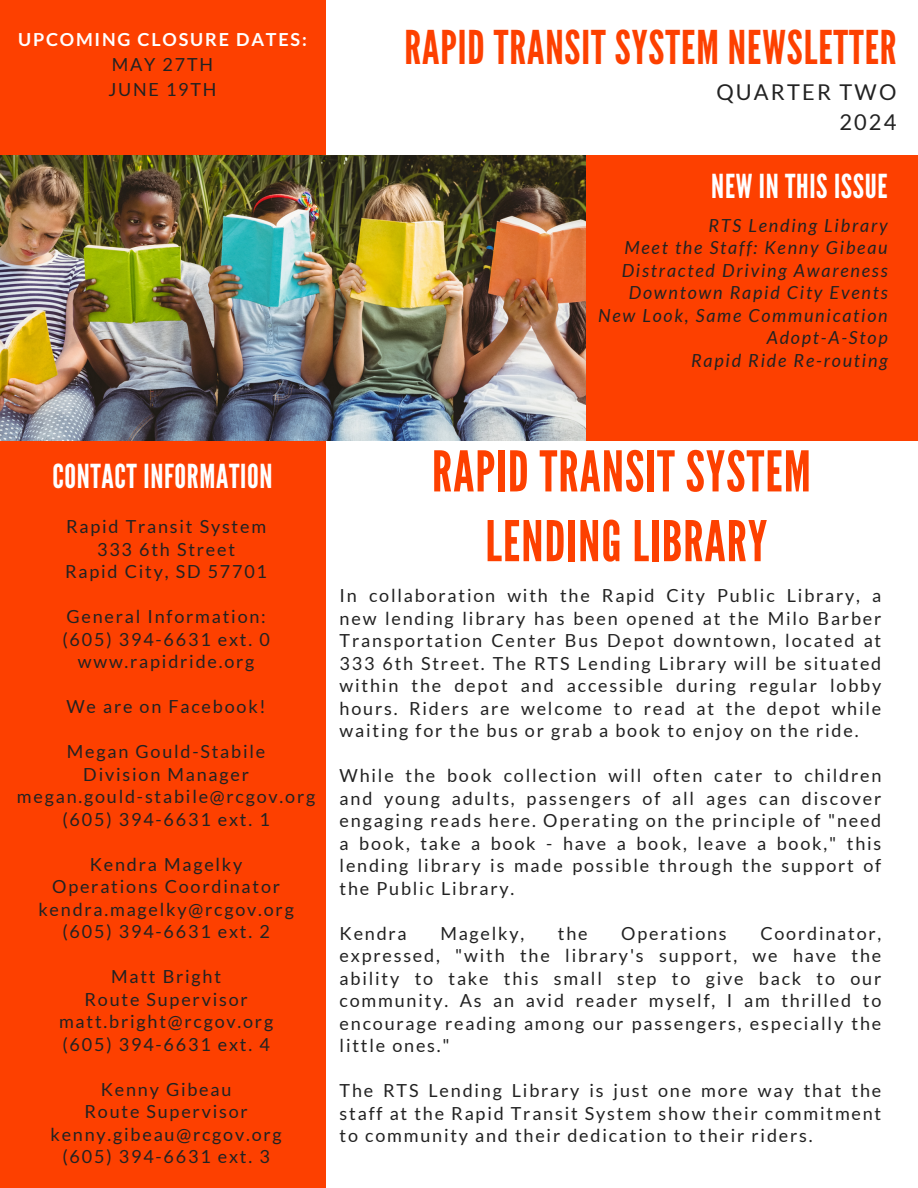
<style>
.page{position:relative;width:918px;height:1188px;background:#fff}
.page>*{position:absolute;margin:0;border:0;box-sizing:border-box;transform-origin:0 0}
.t1{font:55.95px/69.8px "League Gothic";letter-spacing:.02em;color:#fd4000;text-align:center}
.t2{font:46.5px "League Gothic";letter-spacing:.02em;color:#fd4000}
.t3{font:33px "League Gothic";letter-spacing:.02em;color:#fff}
.t4{font:21.75px/29.7px "Lato";letter-spacing:.1em;color:#222;text-align:right}
.t5{font:18px/22.5px "Lato";letter-spacing:.1em;color:#222;text-align:justify}
.t6{font:italic 18px "Lato";letter-spacing:.1em;color:#222}
.t7{font:700 18px/24.8px "Lato";letter-spacing:.1em;color:#fff;text-align:center}
.s1{font-weight:400;color:#222}
</style>
<div class="page">
<div style="left:0;top:0;width:326px;height:1188px;background:#fd4000"></div>
<img style="left:0;top:155px;width:586px;height:285px">
<div style="left:586px;top:155px;width:332px;height:285px;background:#fd4000"></div>
<h3 class="t7" style="left:18px;top:27px;width:290px">UPCOMING CLOSURE DATES:<br><span class="s1">MAY 27TH<br>JUNE 19TH</span></h3>
<p class="t2" style="left:404px;top:21px;width:494px">RAPID TRANSIT SYSTEM NEWSLETTER</p>
<h5 class="t4" style="left:716px;top:77px;width:182px">QUARTER TWO<br>2024</h5>
<p class="t3" style="left:711px;top:167px;width:178px">NEW IN THIS ISSUE</p>
<p class="t6" style="left:708px;top:214px;width:181px">RTS Lending Library</p>
<p class="t6" style="left:625px;top:236px;width:265px">Meet the Staff: Kenny Gibeau</p>
<p class="t6" style="left:622px;top:259px;width:268px">Distracted Driving Awareness</p>
<p class="t6" style="left:629px;top:281px;width:260px">Downtown Rapid City Events</p>
<h1 class="t6" style="left:598px;top:304px;width:291px">New Look, Same Communication</h1>
<p class="t6" style="left:767px;top:326px;width:122px">Adopt-A-Stop</p>
<p class="t6" style="left:691px;top:349px;width:198px">Rapid Ride Re-routing</p>
<p class="t3" style="left:52px;top:458px;width:222px">CONTACT INFORMATION</p>
<p class="t5" style="left:66px;top:515px;width:202px">Rapid Transit System</p>
<p class="t5" style="left:97px;top:537px;width:139px">333 6th Street</p>
<p class="t5" style="left:65px;top:560px;width:203px">Rapid City, SD 57701</p>
<p class="t5" style="left:66px;top:605px;width:201px">General Information:</p>
<p class="t5" style="left:62px;top:627px;width:209px">(605) 394-6631 ext. 0</p>
<p class="t5" style="left:78px;top:650px;width:178px">www.rapidride.org</p>
<p class="t5" style="left:67px;top:695px;width:201px">We are on Facebook!</p>
<p class="t5" style="left:67px;top:740px;width:200px">Megan Gould-Stabile</p>
<p class="t5" style="left:83px;top:762px;width:167px">Division Manager</p>
<p class="t5" style="left:17px;top:785px;width:300px">megan.gould-stabile@rcgov.org</p>
<p class="t5" style="left:62px;top:807px;width:209px">(605) 394-6631 ext. 1</p>
<p class="t5" style="left:90px;top:852px;width:154px">Kendra Magelky</p>
<p class="t5" style="left:52px;top:875px;width:229px">Operations Coordinator</p>
<p class="t5" style="left:38px;top:897px;width:257px">kendra.magelky@rcgov.org</p>
<p class="t5" style="left:62px;top:920px;width:209px">(605) 394-6631 ext. 2</p>
<p class="t5" style="left:111px;top:965px;width:112px">Matt Bright</p>
<p class="t5" style="left:84px;top:987px;width:165px">Route Supervisor</p>
<h2 class="t5" style="left:59px;top:1010px;width:216px">matt.bright@rcgov.org</h2>
<h4 class="t5" style="left:62px;top:1032px;width:209px">(605) 394-6631 ext. 4</h4>
<p class="t5" style="left:101px;top:1077px;width:132px">Kenny Gibeau</p>
<h3 class="t5" style="left:84px;top:1100px;width:165px">Route Supervisor</h3>
<p class="t5" style="left:50px;top:1122px;width:233px">kenny.gibeau@rcgov.org</p>
<p class="t5" style="left:62px;top:1145px;width:209px">(605) 394-6631 ext. 3</p>
<p class="t1" style="left:432px;top:438px;width:380px">RAPID TRANSIT SYSTEM<br>LENDING LIBRARY</p>
<p class="t5" style="left:340px;top:584px;width:543px">In collaboration with the Rapid City Public Library, a new lending library has been opened at the Milo Barber Transportation Center Bus Depot downtown, located at 333 6th Street. The RTS Lending Library will be situated within the depot and accessible during regular lobby hours. Riders are welcome to read at the depot while waiting for the bus or grab a book to enjoy on the ride.</p>
<p class="t5" style="left:340px;top:764px;width:543px">While the book collection will often cater to children and young adults, passengers of all ages can discover engaging reads here. Operating on the principle of "need a book, take a book - have a book, leave a book," this lending library is made possible through the support of the Public Library.</p>
<p class="t5" style="left:340px;top:921px;width:69px">Kendra</p>
<p class="t5" style="left:440px;top:921px;width:85px">Magelky,</p>
<p class="t5" style="left:558px;top:921px;width:31px">the</p>
<p class="t5" style="left:621px;top:921px;width:107px">Operations</p>
<p class="t5" style="left:340px;top:921px;width:543px;text-indent:421px">Coordinator, expressed, "with the library's support, we have the ability to take this small step to give back to our community. As an avid reader myself, I am thrilled to encourage reading among our passengers, especially the little ones."</p>
<p class="t5" style="left:340px;top:1079px;width:543px">The RTS Lending Library is just one more way that the staff at the Rapid Transit System show their commitment to community and their dedication to their riders.</p>
</div>
